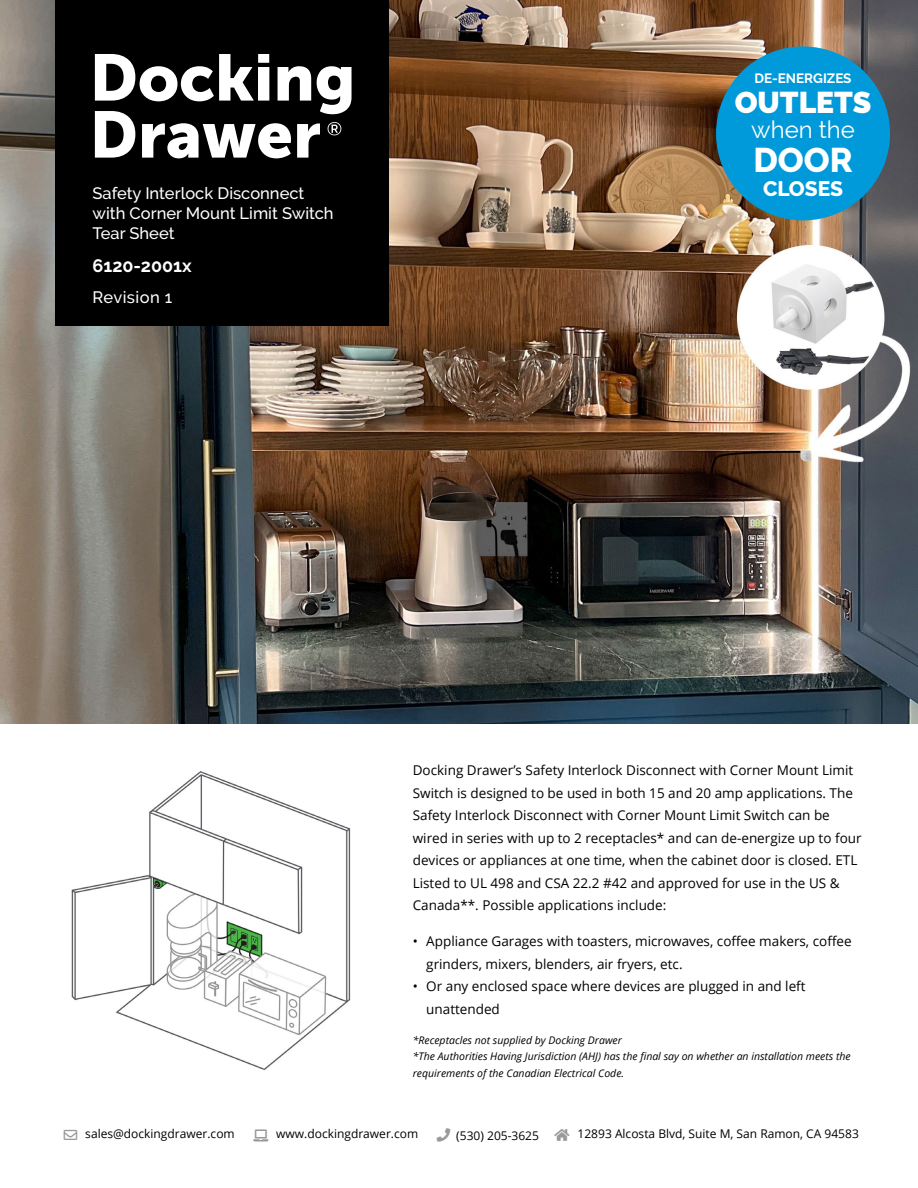
<style>
.page{position:relative;width:918px;height:1188px;background:#fff}
.page>*{position:absolute;margin:0;border:0;box-sizing:border-box;transform-origin:0 0}
.t1{font:800 34.2px "Raleway";color:#fff}
.t2{font:900 30px "Raleway";color:#fff}
.t3{font:24px "Raleway";color:#fff}
.t4{font:800 21px "Raleway";color:#fff}
.t5{font:700 18px "Raleway";color:#fff}
.t6{font:500 16.5px/19.8px "Raleway";color:#fff}
.t7{font:500 16.5px "Raleway";letter-spacing:.025em;color:#fff}
.t8{font:13.5px/22.5px "Open Sans";color:#000}
.t9{font:700 13.5px "Raleway";color:#fff}
.t10{font:12px "Open Sans";color:#000}
.t11{font:italic 10.5px/16.5px "Open Sans";color:#000}
.s1{color:#97999c}
</style>
<div class="page">
<img style="left:0;top:0;width:918px;height:724px">
<div style="left:56px;top:0;width:333px;height:326px;background:#000"></div>
<svg style="left:95px;top:54px;width:257px;height:104px"></svg>
<div style="left:716px;top:46px;width:174px;height:174px;background:#009ada;border-radius:50%"></div>
<img style="left:71px;top:771px;width:280px;height:299px">
<p class="t6" style="left:93px;top:184px;width:243px">Safety Interlock Disconnect with Corner Mount Limit Switch<br>Tear Sheet</p>
<h3 class="t5" style="left:93px;top:255px;width:101px">6120-2001x</h3>
<p class="t7" style="left:93px;top:288px;width:81px">Revision 1</p>
<p class="t9" style="left:755px;top:71px;width:98px">DE-ENERGIZES</p>
<h2 class="t2" style="left:735px;top:85px;width:138px">OUTLETS</h2>
<h1 class="t1" style="left:753px;top:141px;width:101px">DOOR</h1>
<h3 class="t4" style="left:763px;top:177px;width:81px">CLOSES</h3>
<h3 class="t3" style="left:751px;top:115px;width:105px">when the</h3>
<p class="t8" style="left:413px;top:759px;width:450px">Docking Drawer’s Safety Interlock Disconnect with Corner Mount Limit Switch is designed to be used in both 15 and 20 amp applications. The Safety Interlock Disconnect with Corner Mount Limit Switch can be wired in series with up to 2 receptacles* and can de-energize up to four devices or appliances at one time, when the cabinet door is closed. ETL Listed to UL 498 and CSA 22.2 #42 and approved for use in the US &amp; Canada**. Possible applications include:</p>
<p class="t8" style="left:426px;top:930px;width:427px;text-indent:-14px">• Appliance Garages with toasters, microwaves, coffee makers, coffee grinders, mixers, blenders, air fryers, etc.</p>
<p class="t8" style="left:426px;top:975px;width:381px;text-indent:-14px">• Or any enclosed space where devices are plugged in and left unattended</p>
<p class="t11" style="left:413px;top:1031px;width:439px">*Receptacles not supplied by Docking Drawer<br>*The Authorities Having Jurisdiction (AHJ) has the final say on whether an installation meets the requirements of the Canadian Electrical Code.</p>
<p class="t10" style="left:64px;top:1126px;width:172px"><span class="s1">→</span> sales@dockingdrawer.com</p>
<p class="t10" style="left:276px;top:1126px;width:143px">www.dockingdrawer.com</p>
<p class="t10" style="left:456px;top:1127px;width:84px">(530) 205-3625</p>
<p class="t10" style="left:578px;top:1126px;width:283px">12893 Alcosta Blvd, Suite M, San Ramon, CA 94583</p>
</div>
